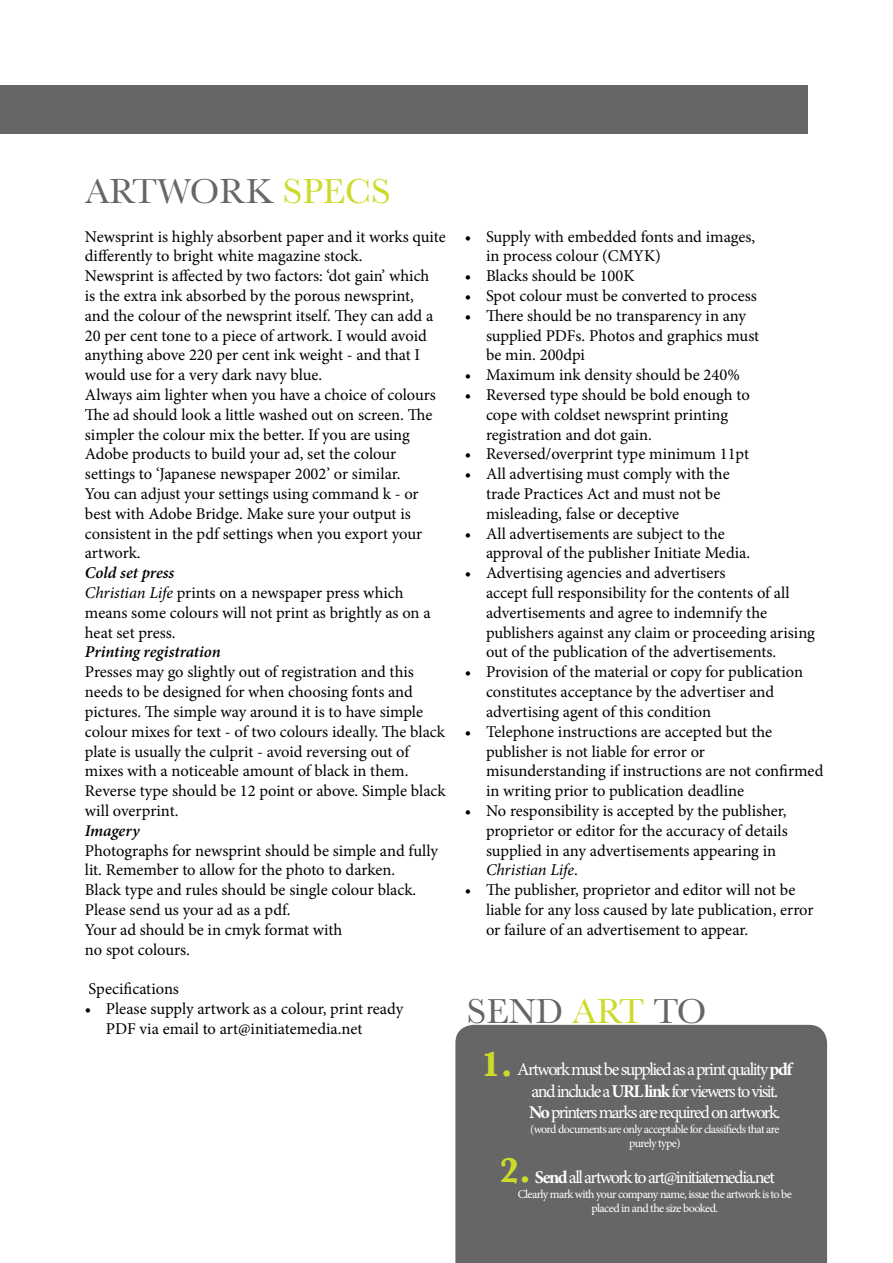
<style>
.page{position:relative;width:893px;height:1263px;background:#fff}
.page>*{position:absolute;margin:0;border:0;box-sizing:border-box;transform-origin:0 0}
.t1{font:36px "Baskerville";color:#666}
.t2{font:700 36px "Baskerville";color:#ccdb29}
.t3{font:18px/21.6px "Minion Pro";letter-spacing:-.085em;color:#fff;text-align:center}
.t4{font:16.5px/19.8px "Minion Pro";color:#000}
.t5{font:italic 600 16.5px "Minion Pro";letter-spacing:-.005em;color:#000}
.t6{font:12px/14.4px "Minion Pro";letter-spacing:-.055em;color:#fff;text-align:center}
.s1{color:#ccdb29}
.s2{font-weight:600;font-style:italic}
.s3{font-style:italic}
.s4{font-weight:700}
</style>
<div class="page">
<div style="left:0;top:85px;width:808px;height:48px;background:#666"></div>
<div style="left:455px;top:1025px;width:372px;height:238px;background:#666"></div>
<h1 class="t1" style="left:85px;top:168px;width:307px">ARTWORK <span class="s1">SPECS</span></h1>
<p class="t4" style="left:85px;top:227px;width:362px">Newsprint is highly absorbent paper and it works quite differently to bright white magazine stock.<br>Newsprint is affected by two factors: ‘dot gain’ which<br>is the extra ink absorbed by the porous newsprint,<br>and the colour of the newsprint itself. They can add a 20 per cent tone to a piece of artwork. I would avoid anything above 220 per cent ink weight - and that I would use for a very dark navy blue.<br>Always aim lighter when you have a choice of colours The ad should look a little washed out on screen. The simpler the colour mix the better. If you are using Adobe products to build your ad, set the colour settings to ‘Japanese newspaper 2002’ or similar.<br>You can adjust your settings using command k - or best with Adobe Bridge. Make sure your output is consistent in the pdf settings when you export your artwork.</p>
<p class="t4" style="left:85px;top:563px;width:347px"><span class="s2">Cold set press<br></span><span class="s3">Christian Life</span> prints on a newspaper press which means some colours will not print as brightly as on a heat set press.</p>
<p class="t5" style="left:85px;top:641px;width:137px">Printing registration</p>
<p class="t4" style="left:85px;top:662px;width:362px">Presses may go slightly out of registration and this needs to be designed for when choosing fonts and pictures. The simple way around it is to have simple colour mixes for text - of two colours ideally. The black plate is usually the culprit - avoid reversing out of mixes with a noticeable amount of black in them.<br>Reverse type should be 12 point or above. Simple black will overprint.</p>
<p class="t5" style="left:85px;top:819px;width:56px">Imagery</p>
<p class="t4" style="left:85px;top:840px;width:355px">Photographs for newsprint should be simple and fully lit. Remember to allow for the photo to darken.<br>Black type and rules should be single colour black.<br>Please send us your ad as a pdf.<br>Your ad should be in cmyk format with<br>no spot colours.</p>
<p class="t4" style="left:89px;top:979px;width:92px">Specifications</p>
<p class="t4" style="left:106px;top:999px;width:299px;text-indent:-21px">• Please supply artwork as a colour, print ready<br>PDF via email to art@initiatemedia.net</p>
<p class="t4" style="left:486px;top:227px;width:271px;text-indent:-21px">• Supply with embedded fonts and images, in process colour (CMYK)</p>
<p class="t4" style="left:465px;top:266px;width:171px">• Blacks should be 100K</p>
<p class="t4" style="left:465px;top:286px;width:293px">• Spot colour must be converted to process</p>
<p class="t4" style="left:486px;top:306px;width:275px;text-indent:-21px">• There should be no transparency in any supplied PDFs. Photos and graphics must be min. 200dpi</p>
<p class="t4" style="left:465px;top:365px;width:276px">• Maximum ink density should be 240%</p>
<p class="t4" style="left:486px;top:385px;width:265px;text-indent:-21px">• Reversed type should be bold enough to cope with coldset newsprint printing registration and dot gain.</p>
<p class="t4" style="left:465px;top:444px;width:286px">• Reversed/overprint type minimum 11pt</p>
<p class="t4" style="left:486px;top:464px;width:245px;text-indent:-21px">• All advertising must comply with the trade Practices Act and must not be misleading, false or deceptive</p>
<p class="t4" style="left:486px;top:524px;width:266px;text-indent:-21px">• All advertisements are subject to the approval of the publisher Initiate Media.</p>
<p class="t4" style="left:486px;top:563px;width:330px;text-indent:-21px">• Advertising agencies and advertisers<br>accept full responsibility for the contents of all advertisements and agree to indemnify the publishers against any claim or proceeding arising out of the publication of the advertisements.</p>
<p class="t4" style="left:486px;top:662px;width:319px;text-indent:-21px">• Provision of the material or copy for publication constitutes acceptance by the advertiser and advertising agent of this condition</p>
<p class="t4" style="left:486px;top:722px;width:339px;text-indent:-21px">• Telephone instructions are accepted but the publisher is not liable for error or misunderstanding if instructions are not confirmed in writing prior to publication deadline</p>
<p class="t4" style="left:486px;top:801px;width:303px;text-indent:-21px">• No responsibility is accepted by the publisher, proprietor or editor for the accuracy of details supplied in any advertisements appearing in <span class="s3">Christian Life</span>.</p>
<p class="t4" style="left:486px;top:880px;width:329px;text-indent:-21px">• The publisher, proprietor and editor will not be liable for any loss caused by late publication, error or failure of an advertisement to appear.</p>
<h1 class="t1" style="left:467px;top:988px;width:241px">SEND <span class="s1">ART</span> TO</h1>
<p class="t3" style="left:517px;top:1059px;width:277px">Artwork must be supplied as a print quality <span class="s4">pdf </span>and include a <span class="s4">URL link</span> for viewers to visit.<br><span class="s4">No</span> printers marks are required on artwork.</p>
<p class="t6" style="left:530px;top:1122px;width:251px">(word documents are only acceptable for classifieds that are purely type)</p>
<p class="t3" style="left:535px;top:1167px;width:242px"><span class="s4">Send</span> all artwork to art@initiatemedia.net</p>
<p class="t6" style="left:518px;top:1186px;width:276px">Clearly mark with your company name, issue the artwork is to be placed in and the size booked.</p>
<h1 class="t2" style="left:481px;top:1039px;width:33px">1.</h1>
<h1 class="t2" style="left:500px;top:1146px;width:33px">2.</h1>
</div>
